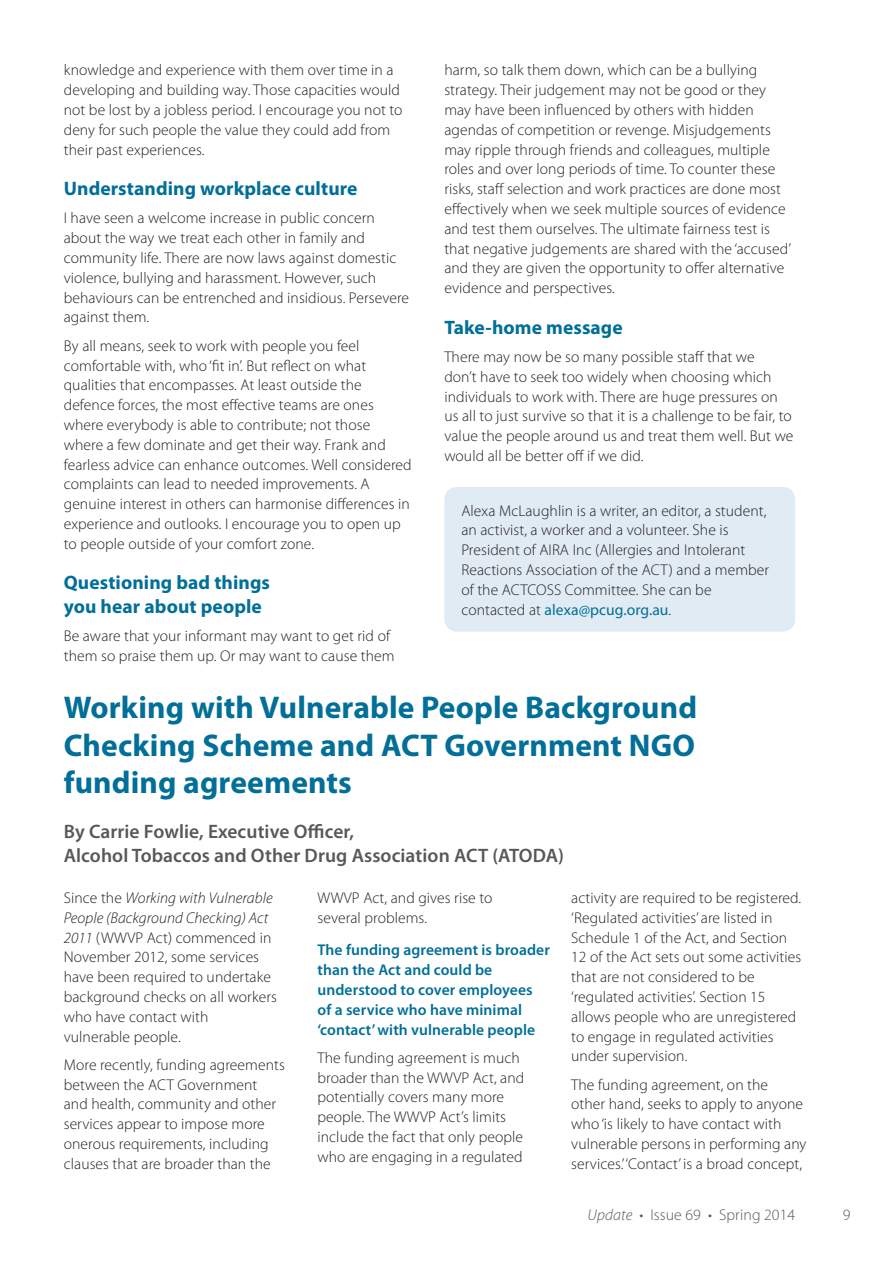
<style>
.page{position:relative;width:893px;height:1263px;background:#fff}
.page>*{position:absolute;margin:0;border:0;box-sizing:border-box;transform-origin:0 0}
.t1{font:700 31.5px/37.8px "Myriad Pro";letter-spacing:.005em;color:#016f98;text-align:justify}
.t2{font:700 19.5px/23.4px "Myriad Pro";letter-spacing:.005em;color:#016f98}
.t3{font:600 19.5px/23.4px "Myriad Pro";letter-spacing:.005em;color:#57585a}
.t4{font:300 15.75px "Myriad Pro";letter-spacing:.005em;color:#57585a}
.t5{font:300 15.6px/19.8px "Myriad Pro";letter-spacing:.005em;color:#231f20}
.t6{font:600 15.6px/19.8px "Myriad Pro";letter-spacing:.005em;color:#016f98}
.s1{font-weight:400;color:#016f98}
.s2{font-style:italic}
</style>
<div class="page">
<div style="left:444px;top:487px;width:351px;height:145px;background:#e0ebf3;border-radius:13px"></div>
<p class="t5" style="left:64px;top:60px;width:340px">knowledge and experience with them over time in a developing and building way. Those capacities would not be lost by a jobless period. I encourage you not to deny for such people the value they could add from their past experiences.</p>
<p class="t2" style="left:64px;top:176px;width:295px">Understanding workplace culture</p>
<p class="t5" style="left:64px;top:208px;width:347px">I have seen a welcome increase in public concern about the way we treat each other in family and community life. There are now laws against domestic violence, bullying and harassment. However, such behaviours can be entrenched and insidious. Persevere against them.</p>
<p class="t5" style="left:64px;top:335px;width:349px">By all means, seek to work with people you feel comfortable with, who ‘fit in’. But reflect on what qualities that encompasses. At least outside the defence forces, the most effective teams are ones where everybody is able to contribute; not those where a few dominate and get their way. Frank and fearless advice can enhance outcomes. Well considered complaints can lead to needed improvements. A genuine interest in others can harmonise differences in experience and outlooks. I encourage you to open up to people outside of your comfort zone.</p>
<p class="t2" style="left:64px;top:570px;width:208px">Questioning bad things you hear about people</p>
<p class="t5" style="left:64px;top:626px;width:332px">Be aware that your informant may want to get rid of them so praise them up. Or may want to cause them</p>
<p class="t5" style="left:444px;top:60px;width:348px">harm, so talk them down, which can be a bullying strategy. Their judgement may not be good or they may have been influenced by others with hidden agendas of competition or revenge. Misjudgements may ripple through friends and colleagues, multiple roles and over long periods of time. To counter these risks, staff selection and work practices are done most effectively when we seek multiple sources of evidence and test them ourselves. The ultimate fairness test is that negative judgements are shared with the ‘accused’ and they are given the opportunity to offer alternative evidence and perspectives.</p>
<p class="t2" style="left:444px;top:315px;width:180px">Take-home message</p>
<p class="t5" style="left:444px;top:347px;width:351px">There may now be so many possible staff that we<br>don’t have to seek too widely when choosing which individuals to work with. There are huge pressures on us all to just survive so that it is a challenge to be fair, to value the people around us and treat them well. But we would all be better off if we did.</p>
<p class="t5" style="left:461px;top:500px;width:309px">Alexa McLaughlin is a writer, an editor, a student, an activist, a worker and a volunteer. She is President of AIRA Inc (Allergies and Intolerant Reactions Association of the ACT) and a member of the ACTCOSS Committee. She can be contacted at <span class="s1">alexa@pcug.org.au</span>.</p>
<h1 class="t1" style="left:64px;top:687px;width:635px">Working with Vulnerable People Background Checking Scheme and ACT Government NGO funding agreements</h1>
<p class="t3" style="left:64px;top:819px;width:502px">By Carrie Fowlie, Executive Officer,<br>Alcohol Tobaccos and Other Drug Association ACT (ATODA)</p>
<p class="t5" style="left:64px;top:888px;width:215px">Since the <span class="s2">Working with Vulnerable<br>People (Background Checking) Act<br>2011</span> (WWVP Act) commenced in<br>November 2012, some services have been required to undertake background checks on all workers who have contact with vulnerable people.</p>
<p class="t5" style="left:64px;top:1055px;width:223px">More recently, funding agreements between the ACT Government and health, community and other services appear to impose more onerous requirements, including clauses that are broader than the</p>
<p class="t5" style="left:317px;top:888px;width:177px">WWVP Act, and gives rise to several problems.</p>
<p class="t6" style="left:317px;top:940px;width:234px">The funding agreement is broader than the Act and could be understood to cover employees of a service who have minimal ‘contact’ with vulnerable people</p>
<p class="t5" style="left:317px;top:1047px;width:208px">The funding agreement is much broader than the WWVP Act, and potentially covers many more people. The WWVP Act’s limits include the fact that only people who are engaging in a regulated</p>
<p class="t5" style="left:571px;top:888px;width:232px">activity are required to be registered. ‘Regulated activities’ are listed in Schedule 1 of the Act, and Section 12 of the Act sets out some activities that are not considered to be ‘regulated activities’. Section 15 allows people who are unregistered to engage in regulated activities under supervision.</p>
<p class="t5" style="left:571px;top:1074px;width:237px">The funding agreement, on the<br>other hand, seeks to apply to anyone who ‘is likely to have contact with vulnerable persons in performing any services.’‘Contact’ is a broad concept,</p>
<p class="t4" style="left:587px;top:1206px;width:209px"><span class="s2">Update</span> • Issue 69 • Spring 2014</p>
<p class="t4" style="left:843px;top:1206px;width:9px">9</p>
</div>
